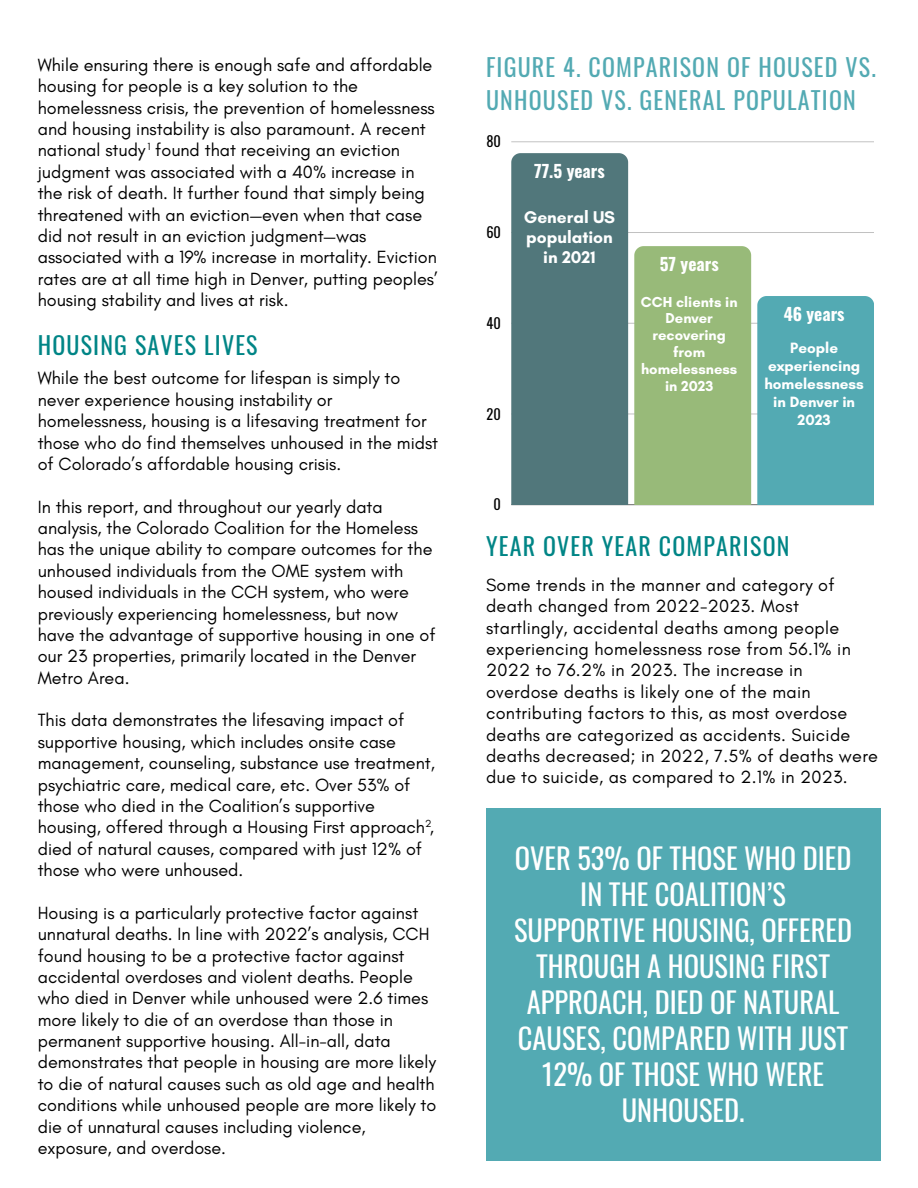
<style>
.page{position:relative;width:918px;height:1188px;background:#fff}
.page>*{position:absolute;margin:0;border:0;box-sizing:border-box;transform-origin:0 0}
.t1{font:28.5px/36px "Oswald";color:#fff;text-align:center}
.t2{font:24px/32.7px "Oswald";letter-spacing:.05em;color:#53aab3}
.t3{font:24px "Oswald";letter-spacing:.05em;color:#008586}
.t4{font:18px/21.3px "Glacial Indifference";color:#000}
.t5{font:700 17.25px/20.2px "Glacial Indifference";color:#fff;text-align:center}
.t6{font:700 17.25px "Oswald";color:#fff}
.t7{font:700 15.15px/18px "Glacial Indifference";color:#fff;text-align:center}
.t8{font:700 14.7px/16.8px "Glacial Indifference";color:#fff;text-align:center}
.t9{font:14.4px "Oswald";color:#000}
.t10{font:10.5px "Glacial Indifference";color:#000}
</style>
<div class="page">
<hr style="left:511px;top:414px;width:362px;height:1px;background:#000">
<hr style="left:511px;top:323px;width:362px;height:1px;background:#000">
<hr style="left:511px;top:232px;width:362px;height:1px;background:#000">
<hr style="left:511px;top:142px;width:362px;height:1px;background:#000">
<hr style="left:511px;top:504px;width:362px;height:1px;background:#000">
<div style="left:511px;top:153px;width:117px;height:352px;background:#51777b"></div>
<div style="left:634px;top:246px;width:117px;height:259px;background:#98ba79"></div>
<div style="left:757px;top:296px;width:116px;height:209px;background:#53aab3"></div>
<div style="left:486px;top:808px;width:394px;height:353px;background:#53aab3"></div>
<p class="t4" style="left:38px;top:54px;width:401px">While ensuring there is enough safe and affordable housing for people is a key solution to the homelessness crisis, the prevention of homelessness and housing instability is also paramount. A recent national study found that receiving an eviction judgment was associated with a 40% increase in the risk of death. It further found that simply being threatened with an eviction—even when that case did not result in an eviction judgment—was associated with a 19% increase in mortality. Eviction rates are at all time high in Denver, putting peoples’ housing stability and lives at risk.</p>
<p class="t10" style="left:147px;top:141px;width:5px">1</p>
<p class="t3" style="left:38px;top:327px;width:221px">HOUSING SAVES LIVES</p>
<p class="t4" style="left:38px;top:368px;width:402px">While the best outcome for lifespan is simply to never experience housing instability or homelessness, housing is a lifesaving treatment for those who do find themselves unhoused in the midst of Colorado’s affordable housing crisis.</p>
<p class="t4" style="left:38px;top:496px;width:399px">In this report, and throughout our yearly data analysis, the Colorado Coalition for the Homeless has the unique ability to compare outcomes for the unhoused individuals from the OME system with housed individuals in the CCH system, who were previously experiencing homelessness, but now have the advantage of supportive housing in one of our 23 properties, primarily located in the Denver Metro Area.</p>
<p class="t4" style="left:38px;top:710px;width:399px">This data demonstrates the lifesaving impact of supportive housing, which includes onsite case management, counseling, substance use treatment, psychiatric care, medical care, etc. Over 53% of those who died in the Coalition’s supportive housing, offered through a Housing First approach , died of natural causes, compared with just 12% of those who were unhoused.</p>
<p class="t4" style="left:38px;top:902px;width:400px">Housing is a particularly protective factor against unnatural deaths. In line with 2022’s analysis, CCH found housing to be a protective factor against accidental overdoses and violent deaths. People who died in Denver while unhoused were 2.6 times more likely to die of an overdose than those in permanent supportive housing. All-in-all, data demonstrates that people in housing are more likely to die of natural causes such as old age and health conditions while unhoused people are more likely to die of unnatural causes including violence, exposure, and overdose.</p>
<p class="t10" style="left:425px;top:817px;width:8px">2</p>
<p class="t2" style="left:486px;top:50px;width:391px">FIGURE 4. COMPARISON OF HOUSED VS.<br>UNHOUSED VS. GENERAL POPULATION</p>
<p class="t9" style="left:486px;top:130px;width:16px">80</p>
<p class="t9" style="left:486px;top:221px;width:16px">60</p>
<p class="t9" style="left:487px;top:312px;width:16px">40</p>
<p class="t6" style="left:534px;top:158px;width:72px">77.5 years</p>
<p class="t5" style="left:524px;top:207px;width:93px">General US population in 2021</p>
<p class="t9" style="left:487px;top:402px;width:16px">20</p>
<p class="t6" style="left:660px;top:250px;width:60px">57 years</p>
<p class="t8" style="left:641px;top:293px;width:98px">CCH clients in<br>Denver recovering from homelessness in 2023</p>
<p class="t6" style="left:784px;top:301px;width:62px">46 years</p>
<p class="t7" style="left:764px;top:338px;width:101px">People experiencing homelessness in Denver in<br>2023</p>
<p class="t9" style="left:494px;top:493px;width:9px">0</p>
<p class="t3" style="left:486px;top:527px;width:305px">YEAR OVER YEAR COMPARISON</p>
<p class="t4" style="left:486px;top:574px;width:394px">Some trends in the manner and category of death changed from 2022-2023. Most startlingly, accidental deaths among people experiencing homelessness rose from 56.1% in 2022 to 76.2% in 2023. The increase in overdose deaths is likely one of the main contributing factors to this, as most overdose deaths are categorized as accidents. Suicide deaths decreased; in 2022, 7.5% of deaths were due to suicide, as compared to 2.1% in 2023.</p>
<p class="t1" style="left:514px;top:839px;width:339px">OVER 53% OF THOSE WHO DIED<br>IN THE COALITION’S<br>SUPPORTIVE HOUSING, OFFERED<br>THROUGH A HOUSING FIRST<br>APPROACH, DIED OF NATURAL<br>CAUSES, COMPARED WITH JUST<br>12% OF THOSE WHO WERE<br>UNHOUSED.</p>
</div>
